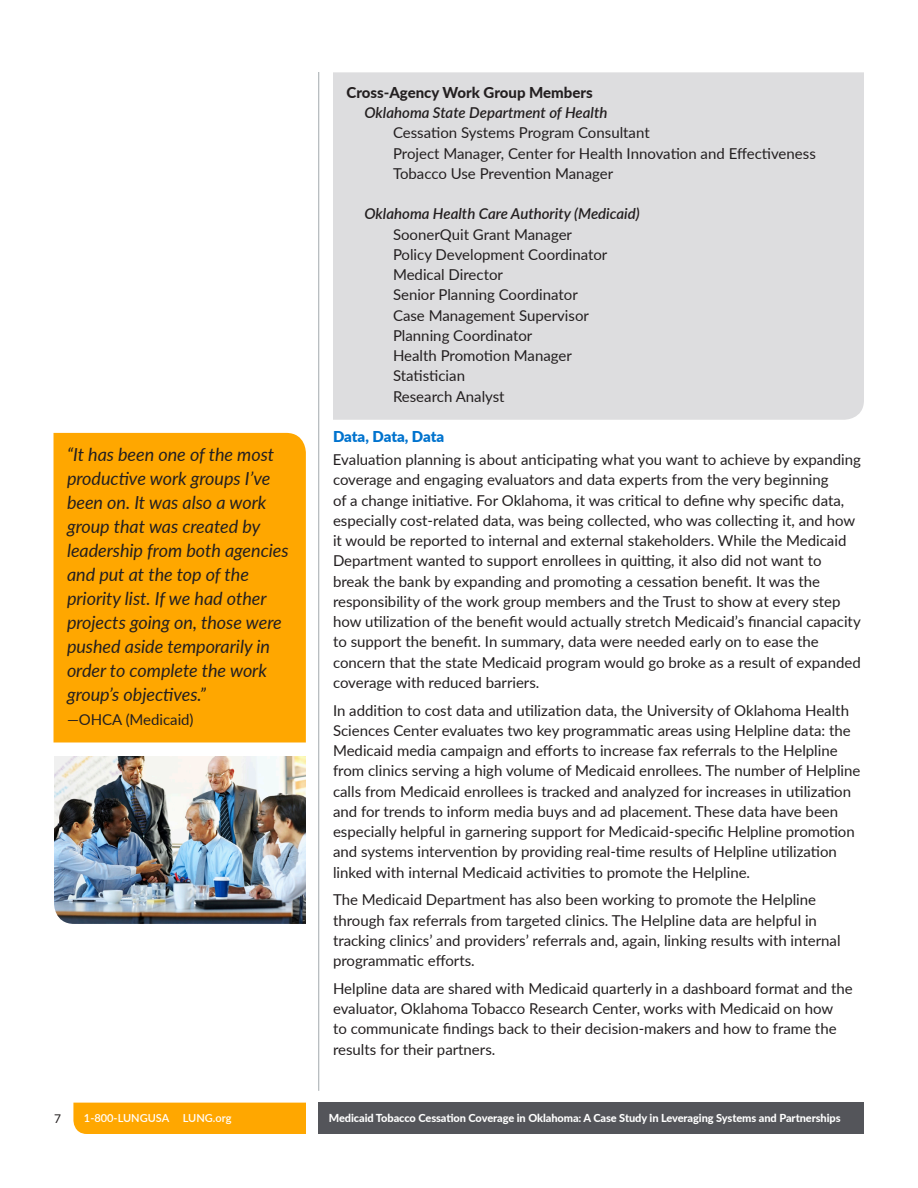
<style>
.page{position:relative;width:918px;height:1188px;background:#fff}
.page>*{position:absolute;margin:0;border:0;box-sizing:border-box;transform-origin:0 0}
.t1{font:italic 18px/24px "Lato";color:#231f20}
.t2{font:15px/20.2px "Lato";color:#231f20}
.L_Header{font:italic 600 15px "Lato";color:#231f20}
.t3{font:800 15px "Lato";color:#231f20}
.t4{font:900 15px "Lato";letter-spacing:-.005em;color:#0073ce}
.t5{font:12px "Lato";color:#231f20}
.t6{font:800 10.95px "Lato";letter-spacing:-.005em;color:#fff}
.t7{font:600 10.95px "Lato";color:#fff}
</style>
<div class="page">
<div style="left:318px;top:1103px;width:546px;height:31px;background:#54555a"></div>
<div style="left:73px;top:1103px;width:233px;height:31px;background:#ffa700"></div>
<hr style="left:318px;top:72px;width:1px;height:1019px;background:#a3a9ad">
<div style="left:54px;top:433px;width:252px;height:309px;background:#ffa700"></div>
<img style="left:54px;top:756px;width:252px;height:168px">
<div style="left:333px;top:72px;width:531px;height:348px;background:#dddddf"></div>
<p class="t1" style="left:67px;top:442px;width:223px">“It has been one of the most productive work groups I’ve been on. It was also a work group that was created by leadership from both agencies and put at the top of the priority list. If we had other projects going on, those were pushed aside temporarily in order to complete the work group’s objectives.”</p>
<p class="t2" style="left:67px;top:709px;width:128px">—OHCA (Medicaid)</p>
<h5 class="t3" style="left:346px;top:81px;width:248px">Cross-Agency Work Group Members</h5>
<p class="L_Header" style="left:364px;top:102px;width:244px">Oklahoma State Department of Health</p>
<p class="t2" style="left:393px;top:122px;width:258px">Cessation Systems Program Consultant</p>
<p class="t2" style="left:393px;top:142px;width:424px">Project Manager, Center for Health Innovation and Effectiveness</p>
<p class="t2" style="left:393px;top:163px;width:222px">Tobacco Use Prevention Manager</p>
<p class="L_Header" style="left:364px;top:203px;width:277px">Oklahoma Health Care Authority (Medicaid)</p>
<p class="t2" style="left:393px;top:223px;width:181px">SoonerQuit Grant Manager</p>
<p class="t2" style="left:393px;top:244px;width:216px">Policy Development Coordinator</p>
<p class="t2" style="left:393px;top:264px;width:112px">Medical Director</p>
<p class="t2" style="left:393px;top:284px;width:186px">Senior Planning Coordinator</p>
<p class="t2" style="left:393px;top:304px;width:197px">Case Management Supervisor</p>
<p class="t2" style="left:393px;top:325px;width:141px">Planning Coordinator</p>
<p class="t2" style="left:393px;top:345px;width:180px">Health Promotion Manager</p>
<p class="t2" style="left:393px;top:365px;width:74px">Statistician</p>
<p class="t2" style="left:393px;top:385px;width:113px">Research Analyst</p>
<h4 class="t4" style="left:333px;top:425px;width:113px">Data, Data, Data</h4>
<p class="t2" style="left:333px;top:449px;width:529px">Evaluation planning is about anticipating what you want to achieve by expanding coverage and engaging evaluators and data experts from the very beginning<br>of a change initiative. For Oklahoma, it was critical to define why specific data, especially cost-related data, was being collected, who was collecting it, and how it would be reported to internal and external stakeholders. While the Medicaid Department wanted to support enrollees in quitting, it also did not want to break the bank by expanding and promoting a cessation benefit. It was the responsibility of the work group members and the Trust to show at every step how utilization of the benefit would actually stretch Medicaid’s financial capacity to support the benefit. In summary, data were needed early on to ease the concern that the state Medicaid program would go broke as a result of expanded coverage with reduced barriers.</p>
<p class="t2" style="left:333px;top:699px;width:529px">In addition to cost data and utilization data, the University of Oklahoma Health Sciences Center evaluates two key programmatic areas using Helpline data: the Medicaid media campaign and efforts to increase fax referrals to the Helpline from clinics serving a high volume of Medicaid enrollees. The number of Helpline calls from Medicaid enrollees is tracked and analyzed for increases in utilization and for trends to inform media buys and ad placement. These data have been especially helpful in garnering support for Medicaid-specific Helpline promotion and systems intervention by providing real-time results of Helpline utilization linked with internal Medicaid activities to promote the Helpline.</p>
<p class="t2" style="left:333px;top:889px;width:509px">The Medicaid Department has also been working to promote the Helpline through fax referrals from targeted clinics. The Helpline data are helpful in tracking clinics’ and providers’ referrals and, again, linking results with internal programmatic efforts.</p>
<p class="t2" style="left:333px;top:978px;width:521px">Helpline data are shared with Medicaid quarterly in a dashboard format and the evaluator, Oklahoma Tobacco Research Center, works with Medicaid on how<br>to communicate findings back to their decision-makers and how to frame the results for their partners.</p>
<p class="t5" style="left:54px;top:1110px;width:8px">7</p>
<p class="t7" style="left:84px;top:1110px;width:149px">1-800-LUNGUSA LUNG.org</p>
<p class="t6" style="left:329px;top:1110px;width:513px">Medicaid Tobacco Cessation Coverage in Oklahoma: A Case Study in Leveraging Systems and Partnerships</p>
</div>
